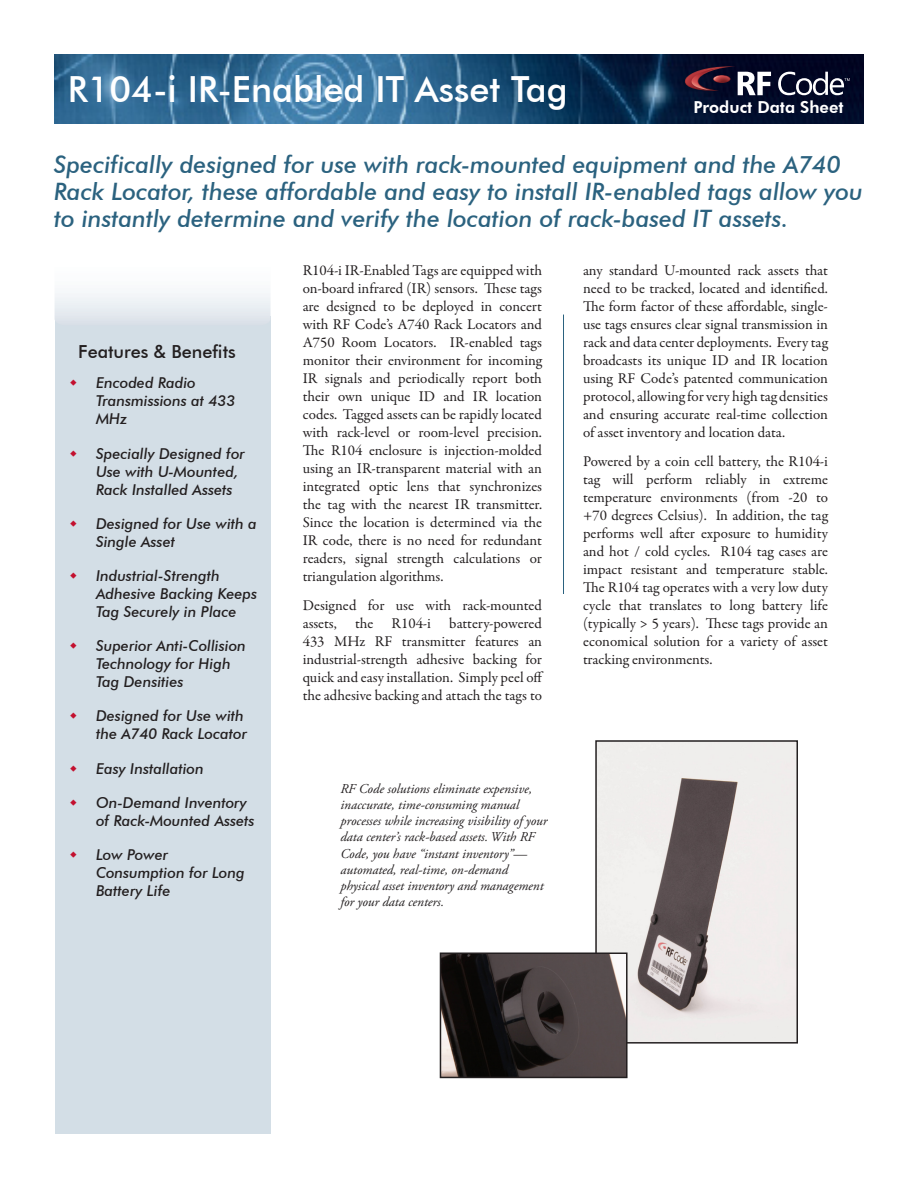
<style>
.page{position:relative;width:918px;height:1188px;background:#fff}
.page>*{position:absolute;margin:0;border:0;box-sizing:border-box;transform-origin:0 0}
.Product_Name_-_Title{font:500 36px "Futura BT";color:#fff}
.t1{font:italic 500 24px/27px "Futura BT";color:#2b627f}
.Product_Name_-_Title-2{font:500 18px "Futura BT";color:#231f20}
.Product_Name_-_Title-3{font:800 16.5px "Futura BT";color:#fff}
.Normal_Paragraph{font:15px/18px "Garamond Premr Pro";letter-spacing:-.005em;color:#231f20;text-align:justify}
.Feature_List{font:italic 500 15px/18px "Futura BT";color:#231f20}
.Figure_Text{font:italic 13.5px/16.2px "Adobe Garamond Pro";color:#231f20}
</style>
<div class="page">
<img style="left:54px;top:54px;width:810px;height:69px">
<svg style="left:778px;top:72px;width:72px;height:23px"></svg>
<svg style="left:682px;top:66px;width:89px;height:29px"></svg>
<div style="left:55px;top:316px;width:216px;height:818px;background:#d3dee6"></div>
<svg style="left:55px;top:293px;width:216px;height:27px"></svg>
<hr style="left:563px;top:315px;width:1px;height:279px;background:#2b627f">
<img style="left:598px;top:743px;width:197px;height:298px">
<div style="left:595px;top:740px;width:203px;height:304px;border:2px solid #231f20"></div>
<img style="left:443px;top:955px;width:182px;height:120px">
<div style="left:440px;top:952px;width:188px;height:126px;border:2px solid #231f20"></div>
<p class="Product_Name_-_Title" style="left:68px;top:67px;width:502px">R104-i IR-Enabled IT Asset Tag</p>
<p class="Product_Name_-_Title-3" style="left:694px;top:97px;width:151px">Product Data Sheet</p>
<p class="t1" style="left:54px;top:151px;width:810px">Specifically designed for use with rack-mounted equipment and the A740<br>Rack Locator, these affordable and easy to install IR-enabled tags allow you to instantly determine and verify the location of rack-based IT assets.</p>
<p class="Product_Name_-_Title-2" style="left:78px;top:341px;width:159px">Features &amp; Benefits</p>
<p class="Feature_List" style="left:96px;top:374px;width:141px">Encoded Radio<br>Transmissions at 433<br>MHz</p>
<p class="Feature_List" style="left:96px;top:444px;width:150px">Specially Designed for<br>Use with U-Mounted,<br>Rack Installed Assets</p>
<p class="Feature_List" style="left:96px;top:514px;width:162px">Designed for Use with a<br>Single Asset</p>
<p class="Feature_List" style="left:96px;top:567px;width:163px">Industrial-Strength<br>Adhesive Backing Keeps<br>Tag Securely in Place</p>
<p class="Feature_List" style="left:96px;top:637px;width:151px">Superior Anti-Collision<br>Technology for High<br>Tag Densities</p>
<p class="Feature_List" style="left:96px;top:707px;width:153px">Designed for Use with the A740 Rack Locator</p>
<p class="Feature_List" style="left:96px;top:759px;width:109px">Easy Installation</p>
<p class="Feature_List" style="left:96px;top:793px;width:160px">On-Demand Inventory of Rack-Mounted Assets</p>
<p class="Feature_List" style="left:96px;top:846px;width:150px">Low Power<br>Consumption for Long<br>Battery Life</p>
<p class="Normal_Paragraph" style="left:303px;top:262px;width:241px">R104-i IR-Enabled Tags are equipped with on-board infrared (IR) sensors. These tags are designed to be deployed in concert with RF Code’s A740 Rack Locators and A750 Room Locators. IR-enabled tags monitor their environment for incoming IR signals and periodically report both their own unique ID and IR location codes. Tagged assets can be rapidly located with rack-level or room-level precision.<br>The R104 enclosure is injection-molded using an IR-transparent material with an integrated optic lens that synchronizes the tag with the nearest IR transmitter.<br>Since the location is determined via the IR code, there is no need for redundant readers, signal strength calculations or triangulation algorithms.</p>
<p class="Normal_Paragraph" style="left:303px;top:596px;width:243px">Designed for use with rack-mounted assets, the R104-i battery-powered 433 MHz RF transmitter features an industrial-strength adhesive backing for quick and easy installation. Simply peel off the adhesive backing and attach the tags to</p>
<p class="Figure_Text" style="left:340px;top:781px;width:209px">RF Code solutions eliminate expensive, inaccurate, time-consuming manual processes while increasing visibility of your data center’s rack-based assets. With RF Code, you have “instant inventory”— automated, real-time, on-demand physical asset inventory and management for your data centers.</p>
<p class="Normal_Paragraph" style="left:583px;top:262px;width:246px">any standard U-mounted rack assets that need to be tracked, located and identified.<br>The form factor of these affordable, single&shy;use tags ensures clear signal transmission in rack and data center deployments. Every tag broadcasts its unique ID and IR location using RF Code’s patented communication protocol, allowing for very high tag densities and ensuring accurate real-time collection of asset inventory and location data.</p>
<p class="Normal_Paragraph" style="left:583px;top:452px;width:246px">Powered by a coin cell battery, the R104-i tag will perform reliably in extreme temperature environments (from -20 to +70 degrees Celsius). In addition, the tag performs well after exposure to humidity and hot / cold cycles. R104 tag cases are impact resistant and temperature stable.<br>The R104 tag operates with a very low duty cycle that translates to long battery life (typically &gt; 5 years). These tags provide an economical solution for a variety of asset tracking environments.</p>
</div>
